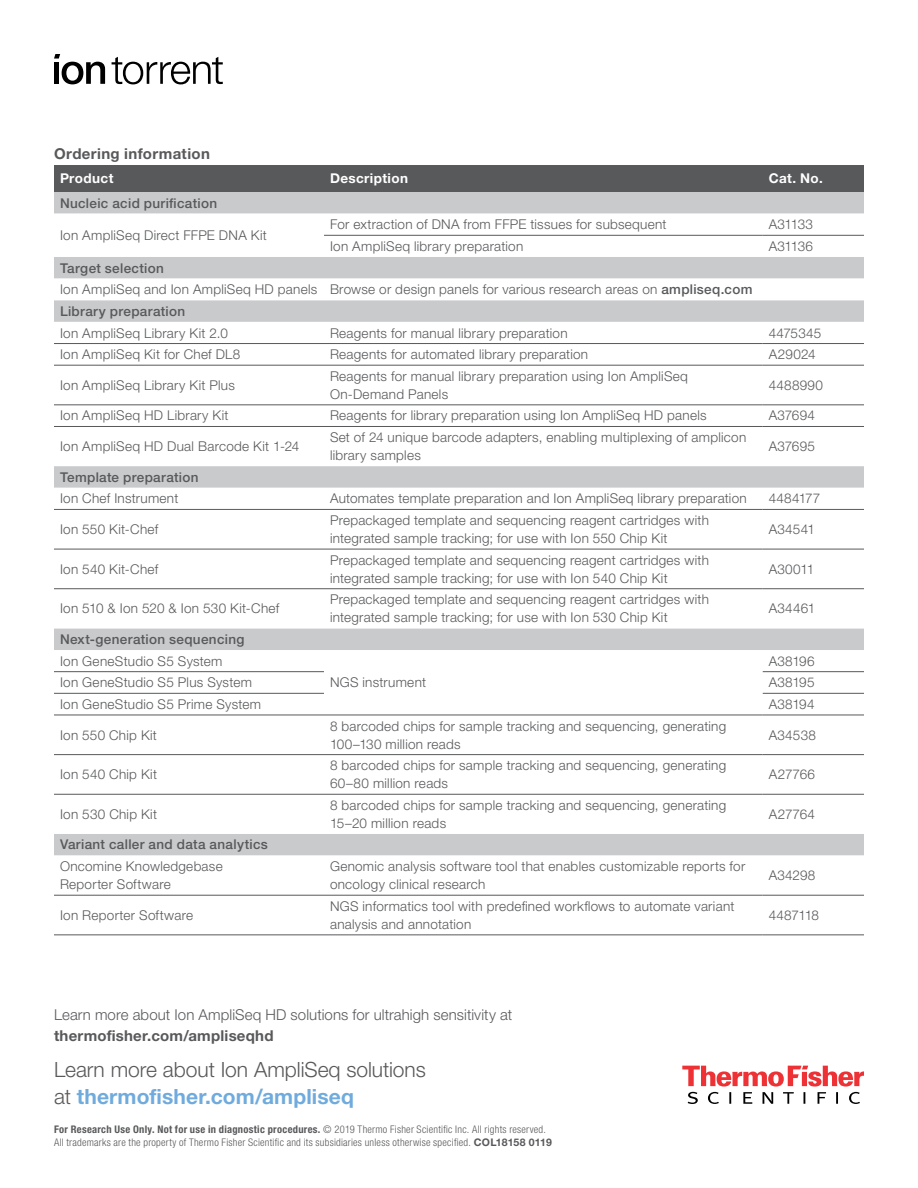
<style>
.page{position:relative;width:918px;height:1188px;background:#fff}
.page>*{position:absolute;margin:0;border:0;box-sizing:border-box;transform-origin:0 0}
.t1{font:300 21px/27px "Helvetica Neue LTW1 G";color:#58595b}
.t2{font:300 15px "Helvetica Neue LTW1 G";letter-spacing:.005em;color:#58595b}
.t3{font:700 15px "Helvetica Neue LTW1 G";letter-spacing:.02em;color:#58595b}
.t4{font:300 13.5px/18px "Helvetica Neue LTW1 G";letter-spacing:.02em;color:#58595b}
.t5{font:500 13.5px "Helvetica Neue LTW1 G";letter-spacing:.025em;color:#58595b}
.t6{font:700 13.5px "Helvetica Neue LTW1 G";letter-spacing:.03em;color:#fff}
.t7{font:300 13.5px "Helvetica Neue LTW1 G";letter-spacing:-.03em;color:#58595b}
.t8{font:300 condensed 10.5px/13.5px "Helvetica Neue LTW1 G";letter-spacing:.025em;color:#58595b}
.s1{font-weight:500}
.s2{font-weight:700;color:#70abdd}
.s3{font-weight:700}
.s4{font-weight:700;font-stretch:normal}
</style>
<div class="page">
<svg style="left:682px;top:1066px;width:182px;height:38px"></svg>
<div style="left:54px;top:165px;width:810px;height:27px;background:#58595b"></div>
<div style="left:54px;top:192px;width:810px;height:296px;background:#c9cacc"></div>
<svg style="left:54px;top:214px;width:810px;height:43px"></svg>
<svg style="left:54px;top:279px;width:810px;height:126px"></svg>
<svg style="left:54px;top:406px;width:810px;height:60px"></svg>
<svg style="left:54px;top:508px;width:810px;height:427px"></svg>
<hr style="left:54px;top:343px;width:270px;height:1px;background:#58595b">
<hr style="left:324px;top:343px;width:439px;height:1px;background:#58595b">
<hr style="left:763px;top:343px;width:101px;height:1px;background:#58595b">
<hr style="left:54px;top:365px;width:270px;height:1px;background:#58595b">
<hr style="left:324px;top:365px;width:439px;height:1px;background:#58595b">
<hr style="left:763px;top:365px;width:101px;height:1px;background:#58595b">
<hr style="left:54px;top:405px;width:270px;height:1px;background:#58595b">
<hr style="left:324px;top:405px;width:439px;height:1px;background:#58595b">
<hr style="left:763px;top:405px;width:101px;height:1px;background:#58595b">
<hr style="left:54px;top:426px;width:270px;height:1px;background:#58595b">
<hr style="left:324px;top:426px;width:439px;height:1px;background:#58595b">
<hr style="left:763px;top:426px;width:101px;height:1px;background:#58595b">
<hr style="left:54px;top:509px;width:270px;height:1px;background:#58595b">
<hr style="left:324px;top:509px;width:439px;height:1px;background:#58595b">
<hr style="left:763px;top:509px;width:101px;height:1px;background:#58595b">
<hr style="left:54px;top:549px;width:270px;height:1px;background:#58595b">
<hr style="left:324px;top:549px;width:439px;height:1px;background:#58595b">
<hr style="left:763px;top:549px;width:101px;height:1px;background:#58595b">
<hr style="left:54px;top:588px;width:270px;height:1px;background:#58595b">
<hr style="left:324px;top:588px;width:439px;height:1px;background:#58595b">
<hr style="left:763px;top:588px;width:101px;height:1px;background:#58595b">
<hr style="left:54px;top:671px;width:270px;height:1px;background:#58595b">
<hr style="left:763px;top:671px;width:101px;height:1px;background:#58595b">
<hr style="left:54px;top:693px;width:270px;height:1px;background:#58595b">
<hr style="left:763px;top:693px;width:101px;height:1px;background:#58595b">
<hr style="left:54px;top:715px;width:270px;height:1px;background:#58595b">
<hr style="left:324px;top:715px;width:439px;height:1px;background:#58595b">
<hr style="left:763px;top:715px;width:101px;height:1px;background:#58595b">
<hr style="left:54px;top:754px;width:270px;height:1px;background:#58595b">
<hr style="left:324px;top:754px;width:439px;height:1px;background:#58595b">
<hr style="left:763px;top:754px;width:101px;height:1px;background:#58595b">
<hr style="left:54px;top:794px;width:270px;height:1px;background:#58595b">
<hr style="left:324px;top:794px;width:439px;height:1px;background:#58595b">
<hr style="left:763px;top:794px;width:101px;height:1px;background:#58595b">
<hr style="left:54px;top:895px;width:270px;height:1px;background:#58595b">
<hr style="left:324px;top:895px;width:439px;height:1px;background:#58595b">
<hr style="left:763px;top:895px;width:101px;height:1px;background:#58595b">
<hr style="left:54px;top:935px;width:270px;height:1px;background:#58595b">
<hr style="left:324px;top:935px;width:439px;height:1px;background:#58595b">
<hr style="left:763px;top:935px;width:101px;height:1px;background:#58595b">
<hr style="left:324px;top:235px;width:439px;height:1px;background:#58595b">
<hr style="left:763px;top:235px;width:101px;height:1px;background:#58595b">
<svg style="left:112px;top:57px;width:111px;height:27px"></svg>
<svg style="left:54px;top:54px;width:51px;height:30px"></svg>
<p class="t3" style="left:54px;top:144px;width:158px">Ordering information</p>
<p class="t6" style="left:60px;top:170px;width:55px">Product</p>
<p class="t6" style="left:330px;top:170px;width:80px">Description</p>
<p class="t6" style="left:769px;top:170px;width:56px">Cat. No.</p>
<p class="t5" style="left:60px;top:195px;width:159px">Nucleic acid purification</p>
<p class="t4" style="left:60px;top:226px;width:208px">Ion AmpliSeq Direct FFPE DNA Kit</p>
<p class="t4" style="left:330px;top:215px;width:338px">For extraction of DNA from FFPE tissues for subsequent</p>
<p class="t4" style="left:769px;top:215px;width:46px">A31133</p>
<p class="t4" style="left:330px;top:237px;width:195px">Ion AmpliSeq library preparation</p>
<p class="t4" style="left:769px;top:237px;width:46px">A31136</p>
<p class="t4" style="left:60px;top:257px;width:694px;line-height:21.6px"><span class="s1">Target selection<br></span>Ion AmpliSeq and Ion AmpliSeq HD panels Browse or design panels for various research areas on <span class="s1">ampliseq.com<br>Library preparation</span></p>
<p class="t4" style="left:60px;top:324px;width:169px">Ion AmpliSeq Library Kit 2.0</p>
<p class="t4" style="left:330px;top:324px;width:239px">Reagents for manual library preparation</p>
<p class="t4" style="left:769px;top:324px;width:54px">4475345</p>
<p class="t4" style="left:60px;top:345px;width:182px">Ion AmpliSeq Kit for Chef DL8</p>
<p class="t4" style="left:330px;top:345px;width:260px">Reagents for automated library preparation</p>
<p class="t4" style="left:769px;top:345px;width:48px">A29024</p>
<p class="t4" style="left:60px;top:376px;width:176px">Ion AmpliSeq Library Kit Plus</p>
<p class="t4" style="left:330px;top:367px;width:359px">Reagents for manual library preparation using Ion AmpliSeq<br>On-Demand Panels</p>
<p class="t4" style="left:769px;top:376px;width:56px">4488990</p>
<p class="t4" style="left:60px;top:407px;width:170px">Ion AmpliSeq HD Library Kit</p>
<p class="t4" style="left:330px;top:407px;width:378px">Reagents for library preparation using Ion AmpliSeq HD panels</p>
<p class="t4" style="left:769px;top:407px;width:48px">A37694</p>
<p class="t4" style="left:60px;top:437px;width:241px">Ion AmpliSeq HD Dual Barcode Kit 1-24</p>
<p class="t4" style="left:330px;top:428px;width:418px">Set of 24 unique barcode adapters, enabling multiplexing of amplicon library samples</p>
<p class="t4" style="left:769px;top:437px;width:48px">A37695</p>
<p class="t5" style="left:60px;top:469px;width:140px">Template preparation</p>
<p class="t4" style="left:60px;top:490px;width:120px">Ion Chef Instrument</p>
<p class="t4" style="left:330px;top:490px;width:418px">Automates template preparation and Ion AmpliSeq library preparation</p>
<p class="t4" style="left:769px;top:490px;width:53px">4484177</p>
<p class="t4" style="left:60px;top:520px;width:100px">Ion 550 Kit-Chef</p>
<p class="t4" style="left:330px;top:511px;width:380px">Prepackaged template and sequencing reagent cartridges with integrated sample tracking; for use with Ion 550 Chip Kit</p>
<p class="t4" style="left:769px;top:520px;width:48px">A34541</p>
<p class="t4" style="left:60px;top:560px;width:100px">Ion 540 Kit-Chef</p>
<p class="t4" style="left:330px;top:551px;width:380px">Prepackaged template and sequencing reagent cartridges with integrated sample tracking; for use with Ion 540 Chip Kit</p>
<p class="t4" style="left:769px;top:560px;width:47px">A30011</p>
<p class="t4" style="left:60px;top:599px;width:221px">Ion 510 &amp; Ion 520 &amp; Ion 530 Kit-Chef</p>
<p class="t4" style="left:330px;top:590px;width:380px">Prepackaged template and sequencing reagent cartridges with integrated sample tracking; for use with Ion 530 Chip Kit</p>
<p class="t4" style="left:769px;top:599px;width:48px">A34461</p>
<p class="t5" style="left:60px;top:631px;width:186px">Next-generation sequencing</p>
<p class="t4" style="left:60px;top:652px;width:164px">Ion GeneStudio S5 System</p>
<p class="t4" style="left:330px;top:673px;width:98px">NGS instrument</p>
<p class="t4" style="left:769px;top:652px;width:47px">A38196</p>
<p class="t4" style="left:60px;top:673px;width:193px">Ion GeneStudio S5 Plus System</p>
<p class="t4" style="left:769px;top:673px;width:47px">A38195</p>
<p class="t4" style="left:60px;top:695px;width:203px">Ion GeneStudio S5 Prime System</p>
<p class="t4" style="left:769px;top:695px;width:47px">A38194</p>
<p class="t4" style="left:60px;top:726px;width:98px">Ion 550 Chip Kit</p>
<p class="t4" style="left:330px;top:717px;width:398px">8 barcoded chips for sample tracking and sequencing, generating<br>100–130 million reads</p>
<p class="t4" style="left:769px;top:726px;width:49px">A34538</p>
<p class="t4" style="left:60px;top:765px;width:99px">Ion 540 Chip Kit</p>
<p class="t4" style="left:330px;top:756px;width:398px">8 barcoded chips for sample tracking and sequencing, generating<br>60–80 million reads</p>
<p class="t4" style="left:769px;top:765px;width:48px">A27766</p>
<p class="t4" style="left:60px;top:805px;width:99px">Ion 530 Chip Kit</p>
<p class="t4" style="left:330px;top:796px;width:398px">8 barcoded chips for sample tracking and sequencing, generating<br>15–20 million reads</p>
<p class="t4" style="left:769px;top:805px;width:48px">A27764</p>
<p class="t5" style="left:60px;top:837px;width:209px">Variant caller and data analytics</p>
<p class="t4" style="left:60px;top:857px;width:164px">Oncomine Knowledgebase<br>Reporter Software</p>
<p class="t4" style="left:330px;top:857px;width:417px">Genomic analysis software tool that enables customizable reports for oncology clinical research</p>
<p class="t4" style="left:769px;top:866px;width:48px">A34298</p>
<p class="t4" style="left:60px;top:906px;width:135px">Ion Reporter Software</p>
<p class="t4" style="left:330px;top:897px;width:406px">NGS informatics tool with predefined workflows to automate variant analysis and annotation</p>
<p class="t7" style="left:769px;top:907px;width:52px">4487118</p>
<p class="t2" style="left:54px;top:1005px;width:460px">Learn more about Ion AmpliSeq HD solutions for ultrahigh sensitivity at</p>
<p class="t3" style="left:54px;top:1026px;width:221px">thermofisher.com/ampliseqhd</p>
<h1 class="t1" style="left:54px;top:1056px;width:373px">Learn more about Ion AmpliSeq solutions at <span class="s2">thermofisher.com/ampliseq</span></h1>
<p class="t8" style="left:54px;top:1122px;width:500px"><span class="s3">For Research Use Only. Not for use in diagnostic procedures.</span> © 2019 Thermo Fisher Scientific Inc. All rights reserved.<br>All trademarks are the property of Thermo Fisher Scientific and its subsidiaries unless otherwise specified. <span class="s4">COL18158 0119</span></p>
</div>
